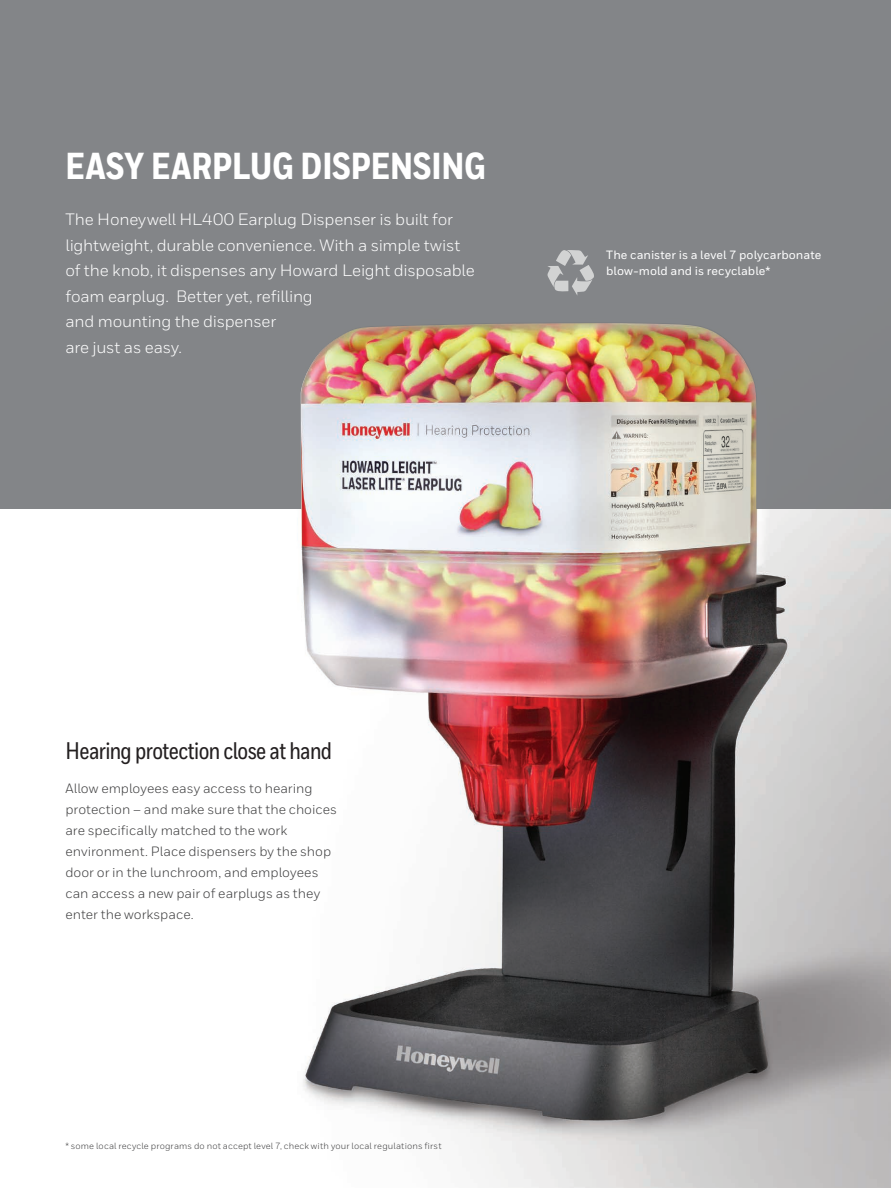
<style>
.page{position:relative;width:891px;height:1188px;background:#fff}
.page>*{position:absolute;margin:0;border:0;box-sizing:border-box;transform-origin:0 0}
.Heading_1{font:800 37.5px "Honeywell Cond";letter-spacing:-.005em;color:#fff}
.Heading_1-2{font:500 24px "Honeywell Cond";letter-spacing:-.025em;color:#231f20}
.Intro__Body{font:16.5px/25.5px "Honeywell Sans";letter-spacing:-.01em;color:#fff}
.Heading_2__11_15{font:13.5px/21px "Honeywell Sans";color:#3e3e3f}
.Callouts{font:500 12px/15.8px "Honeywell Sans";letter-spacing:.005em;color:#fff}
.Heading_2__11_15-2{font:9px "Honeywell Sans";letter-spacing:.015em;color:#3e3e3f}
</style>
<div class="page">
<div style="left:0;top:0;width:890px;height:509px;background:#838588"></div>
<img style="left:300px;top:323px;width:487px;height:797px">
<svg style="left:547px;top:250px;width:47px;height:45px"></svg>
<p class="Heading_1" style="left:65px;top:144px;width:422px">EASY EARPLUG DISPENSING</p>
<p class="Intro__Body" style="left:65px;top:207px;width:411px">The Honeywell HL400 Earplug Dispenser is built for lightweight, durable convenience. With a simple twist of the knob, it dispenses any Howard Leight disposable foam earplug. Better yet, refilling<br>and mounting the dispenser<br>are just as easy.</p>
<p class="Callouts" style="left:606px;top:248px;width:217px">The canister is a level 7 polycarbonate blow-mold and is recyclable*</p>
<p class="Heading_1-2" style="left:65px;top:736px;width:268px">Hearing protection close at hand</p>
<p class="Heading_2__11_15" style="left:65px;top:778px;width:273px">Allow employees easy access to hearing protection – and make sure that the choices are specifically matched to the work environment. Place dispensers by the shop door or in the lunchroom, and employees can access a new pair of earplugs as they enter the workspace.</p>
<p class="Heading_2__11_15-2" style="left:65px;top:1140px;width:378px">* some local recycle programs do not accept level 7, check with your local regulations first</p>
</div>
